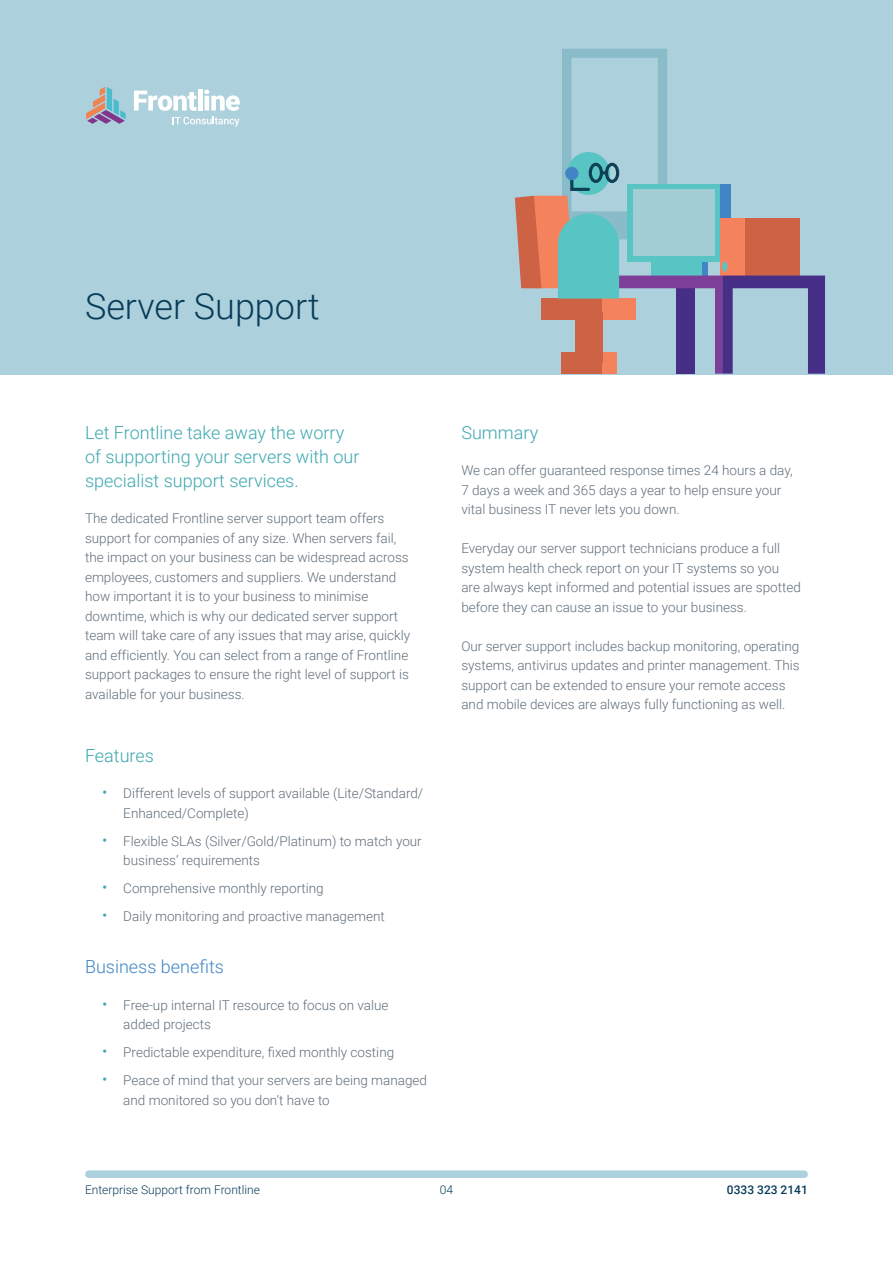
<style>
.page{position:relative;width:893px;height:1263px;background:#fff}
.page>*{position:absolute;margin:0;border:0;box-sizing:border-box;transform-origin:0 0}
.t1{font:300 36px "Roboto";color:#093c59}
.t2{font:300 18px/24px "Roboto";color:#3ca8af}
.t3{font:300 18px "Roboto";color:#4085c6}
.t4{font:300 13.5px/19.5px "Roboto";color:#606e79}
.t5{font:300 12px "Roboto";color:#093c59}
.t6{font:500 12px "Roboto";color:#093c59}
.s1{font-size:16.5px;color:#3ca8af}
</style>
<div class="page">
<div style="left:0;top:0;width:893px;height:374px;background:#add0dd"></div>
<div style="left:89px;top:1170px;width:715px;height:8px;background:#add0dd"></div>
<svg style="left:134px;top:91px;width:63px;height:20px"></svg>
<div style="left:198px;top:89px;width:5px;height:22px;background:#fff"></div>
<svg style="left:204px;top:90px;width:36px;height:21px"></svg>
<svg style="left:173px;top:117px;width:66px;height:10px"></svg>
<svg style="left:86px;top:87px;width:40px;height:37px"></svg>
<svg style="left:515px;top:49px;width:310px;height:325px"></svg>
<h1 class="t1" style="left:85px;top:281px;width:236px">Server Support</h1>
<h2 class="t2" style="left:85px;top:420px;width:276px">Let Frontline take away the worry of supporting your servers with our specialist support services.</h2>
<p class="t4" style="left:85px;top:508px;width:327px">The dedicated Frontline server support team offers support for companies of any size. When servers fail, the impact on your business can be widespread across employees, customers and suppliers. We understand how important it is to your business to minimise downtime, which is why our dedicated server support team will take care of any issues that may arise, quickly and efficiently. You can select from a range of Frontline support packages to ensure the right level of support is available for your business.</p>
<h2 class="t2" style="left:85px;top:743px;width:70px">Features</h2>
<p class="t4" style="left:123px;top:783px;width:301px;text-indent:-21px"><span class="s1">•</span> Different levels of support available (Lite/Standard/<br>Enhanced/Complete)</p>
<p class="t4" style="left:123px;top:831px;width:300px;text-indent:-21px"><span class="s1">•</span> Flexible SLAs (Silver/Gold/Platinum) to match your business’ requirements</p>
<p class="t4" style="left:102px;top:878px;width:223px"><span class="s1">•</span> Comprehensive monthly reporting</p>
<p class="t4" style="left:102px;top:906px;width:284px"><span class="s1">•</span> Daily monitoring and proactive management</p>
<h2 class="t3" style="left:85px;top:954px;width:140px">Business benefits</h2>
<p class="t4" style="left:123px;top:995px;width:267px;text-indent:-21px"><span class="s1">•</span> Free-up internal IT resource to focus on value added projects</p>
<p class="t4" style="left:102px;top:1042px;width:294px"><span class="s1">•</span> Predictable expenditure, fixed monthly costing</p>
<p class="t4" style="left:123px;top:1070px;width:305px;text-indent:-21px"><span class="s1">•</span> Peace of mind that your servers are being managed and monitored so you don’t have to</p>
<h2 class="t2" style="left:461px;top:420px;width:78px">Summary</h2>
<p class="t4" style="left:461px;top:460px;width:333px">We can offer guaranteed response times 24 hours a day,<br>7 days a week and 365 days a year to help ensure your vital business IT never lets you down.</p>
<p class="t4" style="left:461px;top:538px;width:341px">Everyday our server support technicians produce a full system health check report on your IT systems so you are always kept informed and potential issues are spotted before they can cause an issue to your business.</p>
<p class="t4" style="left:461px;top:636px;width:340px">Our server support includes backup monitoring, operating systems, antivirus updates and printer management. This support can be extended to ensure your remote access and mobile devices are always fully functioning as well.</p>
<p class="t5" style="left:85px;top:1181px;width:176px">Enterprise Support from Frontline</p>
<p class="t5" style="left:440px;top:1181px;width:15px">04</p>
<p class="t6" style="left:727px;top:1181px;width:82px">0333 323 2141</p>
</div>
